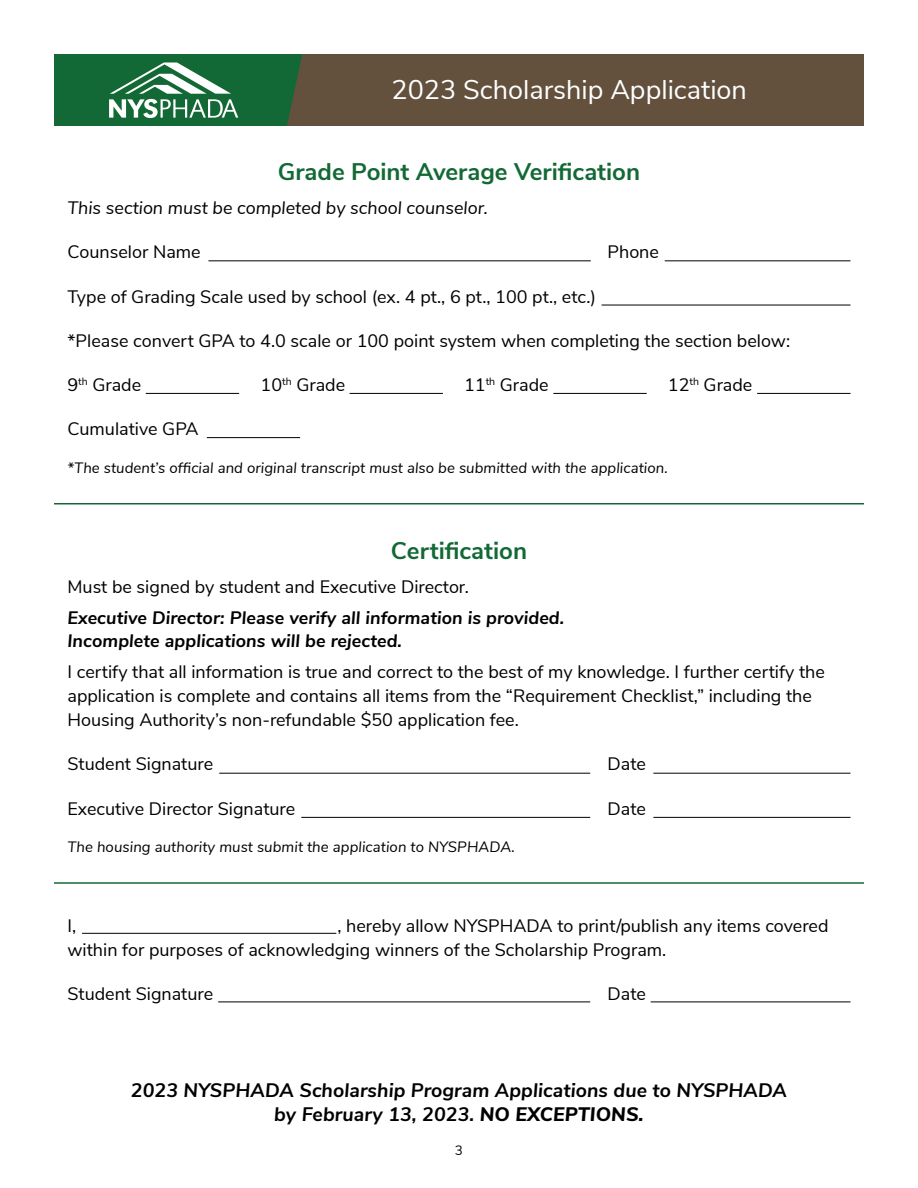
<style>
.page{position:relative;width:918px;height:1188px;background:#fff}
.page>*{position:absolute;margin:0;border:0;box-sizing:border-box;transform-origin:0 0}
.t1{font:27px "Nunito Sans";color:#fff}
.t2{font:700 24px "Nunito Sans";color:#136935}
.t3{font:italic 700 19.5px/24px "Nunito Sans";letter-spacing:.005em;color:#000;text-align:center}
.t4{font:18px/24px "Nunito Sans";color:#000}
.t5{font:italic 700 18px/24px "Nunito Sans";letter-spacing:.005em;color:#000}
.t6{font:italic 18px "Nunito Sans";color:#000}
.t7{font:italic 15px "Nunito Sans";letter-spacing:.005em;color:#000}
.t8{font:13.5px "Nunito Sans";color:#000}
.s1{font-weight:800}
</style>
<div class="page">
<hr style="left:54px;top:503px;width:810px;height:2px;background:#136935">
<hr style="left:54px;top:882px;width:810px;height:2px;background:#136935">
<div style="left:54px;top:54px;width:524px;height:72px;background:#136935"></div>
<div style="left:287px;top:54px;width:577px;height:72px;background:#63513d"></div>
<hr style="left:208px;top:260px;width:383px;height:1px;background:#000">
<hr style="left:653px;top:773px;width:197px;height:1px;background:#000">
<hr style="left:82px;top:933px;width:254px;height:1px;background:#000">
<hr style="left:219px;top:773px;width:371px;height:1px;background:#000">
<hr style="left:653px;top:817px;width:197px;height:1px;background:#000">
<hr style="left:651px;top:1002px;width:199px;height:1px;background:#000">
<hr style="left:218px;top:1002px;width:372px;height:1px;background:#000">
<hr style="left:301px;top:817px;width:289px;height:1px;background:#000">
<hr style="left:146px;top:393px;width:93px;height:1px;background:#000">
<hr style="left:757px;top:393px;width:93px;height:1px;background:#000">
<hr style="left:553px;top:393px;width:94px;height:1px;background:#000">
<hr style="left:350px;top:393px;width:93px;height:1px;background:#000">
<hr style="left:207px;top:437px;width:93px;height:1px;background:#000">
<hr style="left:602px;top:305px;width:249px;height:1px;background:#000">
<hr style="left:665px;top:260px;width:185px;height:1px;background:#000">
<svg style="left:109px;top:63px;width:129px;height:55px"></svg>
<h1 class="t1" style="left:391px;top:70px;width:357px">2023 Scholarship Application</h1>
<h2 class="t2" style="left:278px;top:154px;width:364px">Grade Point Average Verification</h2>
<p class="t6" style="left:68px;top:195px;width:422px">This section must be completed by school counselor.</p>
<p class="t4" style="left:68px;top:239px;width:135px">Counselor Name</p>
<p class="t4" style="left:608px;top:239px;width:53px">Phone</p>
<p class="t4" style="left:68px;top:283px;width:530px">Type of Grading Scale used by school (ex. 4 pt., 6 pt., 100 pt., etc.)</p>
<p class="t4" style="left:68px;top:328px;width:724px">*Please convert GPA to 4.0 scale or 100 point system when completing the section below:</p>
<p class="t4" style="left:68px;top:372px;width:75px">9<sup>th</sup> Grade</p>
<p class="t4" style="left:261px;top:372px;width:86px">10<sup>th</sup> Grade</p>
<p class="t4" style="left:464px;top:372px;width:86px">11<sup>th</sup> Grade</p>
<p class="t4" style="left:668px;top:372px;width:86px">12<sup>th</sup> Grade</p>
<p class="t4" style="left:68px;top:416px;width:133px">Cumulative GPA</p>
<p class="t7" style="left:68px;top:457px;width:602px">*The student’s official and original transcript must also be submitted with the application.</p>
<h2 class="t2" style="left:391px;top:533px;width:138px">Certification</h2>
<p class="t4" style="left:68px;top:573px;width:403px">Must be signed by student and Executive Director.</p>
<p class="t5" style="left:68px;top:604px;width:498px">Executive Director: Please verify all information is provided.<br>Incomplete applications will be rejected.</p>
<p class="t4" style="left:68px;top:659px;width:759px">I certify that all information is true and correct to the best of my knowledge. I further certify the application is complete and contains all items from the “Requirement Checklist,” including the<br>Housing Authority’s non-refundable $50 application fee.</p>
<p class="t4" style="left:68px;top:751px;width:147px">Student Signature</p>
<p class="t4" style="left:608px;top:751px;width:40px">Date</p>
<p class="t4" style="left:68px;top:795px;width:229px">Executive Director Signature</p>
<p class="t4" style="left:608px;top:795px;width:40px">Date</p>
<p class="t7" style="left:68px;top:836px;width:449px">The housing authority must submit the application to NYSPHADA.</p>
<p class="t4" style="left:68px;top:913px;width:763px;text-indent:270px">, hereby allow NYSPHADA to print/publish any items covered within for purposes of acknowledging winners of the Scholarship Program.</p>
<p class="t4" style="left:68px;top:981px;width:147px">Student Signature</p>
<p class="t4" style="left:608px;top:981px;width:40px">Date</p>
<p class="t4" style="left:68px;top:913px;width:10px">I,</p>
<p class="t3" style="left:131px;top:1077px;width:658px">2023 NYSPHADA Scholarship Program Applications due to NYSPHADA by February 13, 2023. <span class="s1">NO EXCEPTIONS.</span></p>
<p class="t8" style="left:455px;top:1140px;width:10px">3</p>
</div>
